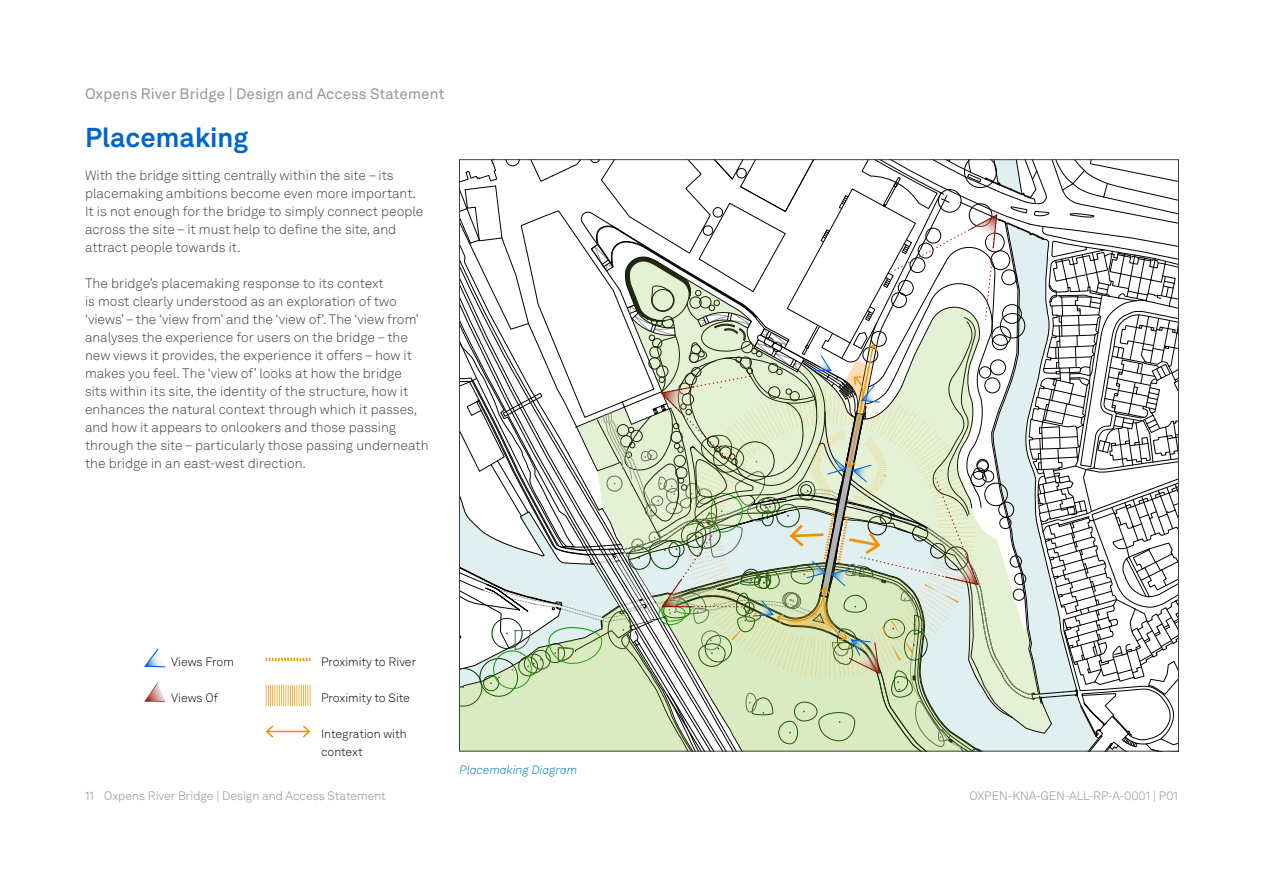
<style>
.page{position:relative;width:1263px;height:893px;background:#fff}
.page>*{position:absolute;margin:0;border:0;box-sizing:border-box;transform-origin:0 0}
.t1{font:700 27px "Akkurat LL";color:#06c}
.t2{font:15px "Akkurat LL";color:#949699}
.t3{font:300 13.5px/18px "Akkurat LL";color:#3e3e3f}
.t4{font:300 12px "Akkurat LL";color:#8a8c8f}
.t5{font:300 12px/18px "Akkurat LL";color:#000}
.t6{font:italic 300 12px "Akkurat LL";color:#0079c2}
</style>
<div class="page">
<svg style="left:459px;top:161px;width:720px;height:591px"></svg>
<svg style="left:144px;top:648px;width:22px;height:20px"></svg>
<svg style="left:144px;top:683px;width:21px;height:19px"></svg>
<img style="left:145px;top:683px;width:12px;height:18px">
<svg style="left:266px;top:658px;width:44px;height:3px"></svg>
<hr style="left:267px;top:731px;width:42px;height:1px;background:#f29100">
<svg style="left:265px;top:725px;width:10px;height:13px"></svg>
<svg style="left:301px;top:725px;width:10px;height:13px"></svg>
<svg style="left:266px;top:685px;width:44px;height:21px"></svg>
<p class="t2" style="left:85px;top:83px;width:361px">Oxpens River Bridge | Design and Access Statement</p>
<h1 class="t1" style="left:85px;top:116px;width:165px">Placemaking</h1>
<p class="t3" style="left:85px;top:166px;width:340px">With the bridge sitting centrally within the site – its placemaking ambitions become even more important.<br>It is not enough for the bridge to simply connect people across the site – it must help to define the site, and attract people towards it.</p>
<p class="t3" style="left:85px;top:274px;width:345px">The bridge’s placemaking response to its context<br>is most clearly understood as an exploration of two ‘views’ – the ‘view from’ and the ‘view of’. The ‘view from’ analyses the experience for users on the bridge – the new views it provides, the experience it offers – how it makes you feel. The ‘view of’ looks at how the bridge<br>sits within its site, the identity of the structure, how it enhances the natural context through which it passes, and how it appears to onlookers and those passing through the site – particularly those passing underneath the bridge in an east-west direction.</p>
<p class="t5" style="left:171px;top:653px;width:64px">Views From</p>
<p class="t5" style="left:171px;top:689px;width:48px">Views Of</p>
<p class="t5" style="left:321px;top:653px;width:97px">Proximity to River</p>
<p class="t5" style="left:321px;top:689px;width:90px">Proximity to Site</p>
<p class="t5" style="left:321px;top:725px;width:87px">Integration with context</p>
<p class="t6" style="left:459px;top:761px;width:119px">Placemaking Diagram</p>
<p class="t4" style="left:85px;top:787px;width:302px">11 Oxpens River Bridge | Design and Access Statement</p>
<p class="t4" style="left:969px;top:787px;width:210px">OXPEN-KNA-GEN-ALL-RP-A-0001 | P01</p>
</div>
